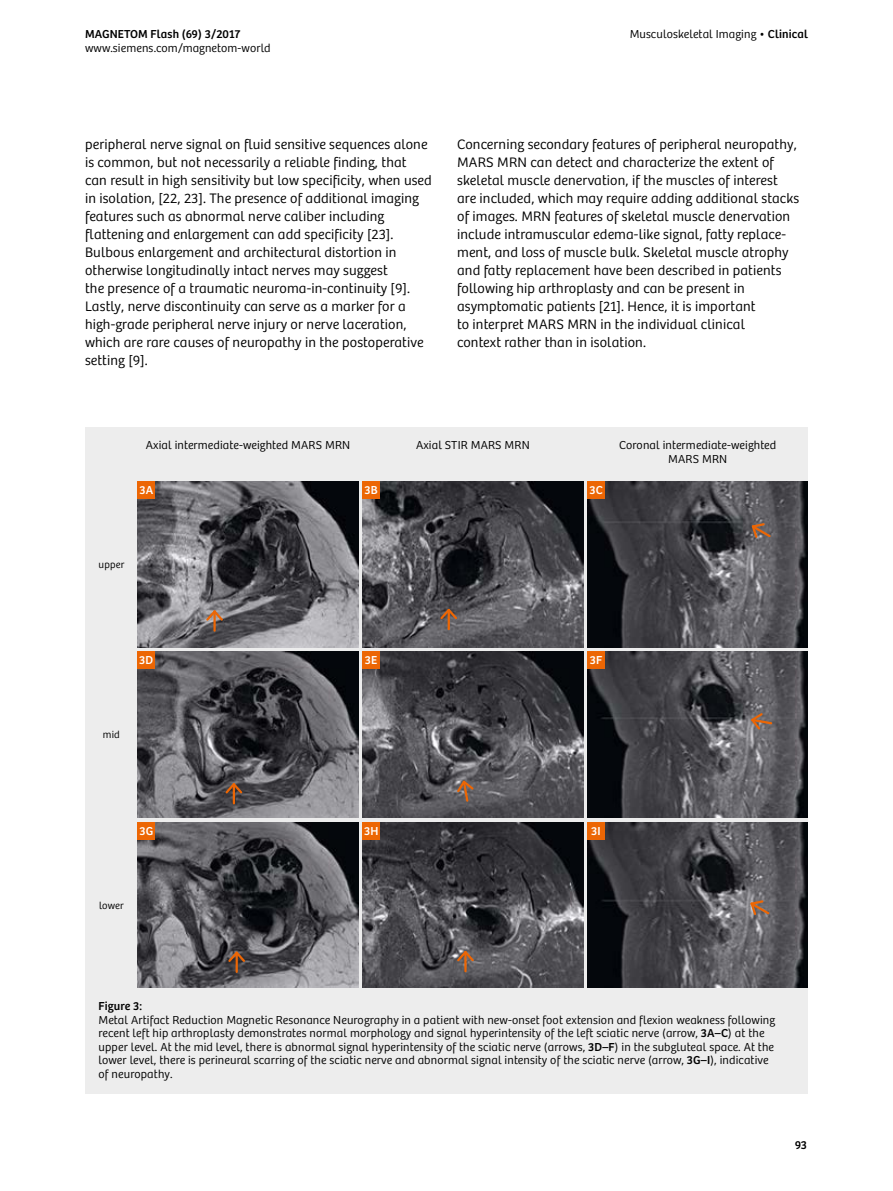
<style>
.page{position:relative;width:893px;height:1191px;background:#fff}
.page>*{position:absolute;margin:0;border:0;box-sizing:border-box;transform-origin:0 0}
.t1{font:14.25px/18px "Bree SH Text Light";letter-spacing:.01em;color:#000}
.t2{font:12px/13.5px "Bree SH Text Light";letter-spacing:.01em;color:#000}
.t3{font:12px "Bree SH Text Regular";letter-spacing:.01em;color:#000}
.t4{font:12px "Bree SH Text Regular";letter-spacing:.01em;color:#fff}
.t5{font:10.5px "Bree SH Text Light";letter-spacing:.015em;color:#000}
.s1{font-family:"Bree SH Text Regular"}
</style>
<div class="page">
<div style="left:85px;top:427px;width:723px;height:666px;background:#ededed"></div>
<img style="left:138px;top:481px;width:220px;height:166px">
<div style="left:138px;top:481px;width:17px;height:17px;background:#ec6604"></div>
<img style="left:363px;top:481px;width:220px;height:166px">
<img style="left:588px;top:481px;width:220px;height:166px">
<img style="left:138px;top:651px;width:220px;height:166px">
<img style="left:363px;top:651px;width:220px;height:166px">
<img style="left:588px;top:651px;width:220px;height:166px">
<img style="left:138px;top:822px;width:220px;height:166px">
<img style="left:363px;top:822px;width:220px;height:166px">
<img style="left:588px;top:822px;width:220px;height:166px">
<div style="left:588px;top:822px;width:17px;height:17px;background:#ec6604"></div>
<div style="left:363px;top:822px;width:17px;height:17px;background:#ec6604"></div>
<div style="left:138px;top:822px;width:17px;height:17px;background:#ec6604"></div>
<div style="left:588px;top:651px;width:17px;height:17px;background:#ec6604"></div>
<div style="left:363px;top:651px;width:17px;height:17px;background:#ec6604"></div>
<div style="left:138px;top:651px;width:17px;height:17px;background:#ec6604"></div>
<div style="left:588px;top:481px;width:17px;height:17px;background:#ec6604"></div>
<div style="left:363px;top:481px;width:17px;height:17px;background:#ec6604"></div>
<hr style="left:236px;top:952px;width:2px;height:20px;background:#ec6604">
<svg style="left:226px;top:949px;width:21px;height:15px"></svg>
<svg style="left:223px;top:781px;width:21px;height:22px"></svg>
<hr style="left:213px;top:611px;width:3px;height:19px;background:#ec6604">
<svg style="left:204px;top:608px;width:21px;height:15px"></svg>
<svg style="left:438px;top:607px;width:21px;height:22px"></svg>
<svg style="left:455px;top:778px;width:21px;height:25px"></svg>
<hr style="left:464px;top:952px;width:3px;height:19px;background:#ec6604">
<svg style="left:455px;top:949px;width:21px;height:14px"></svg>
<svg style="left:750px;top:521px;width:23px;height:18px"></svg>
<svg style="left:749px;top:898px;width:22px;height:18px"></svg>
<svg style="left:749px;top:711px;width:25px;height:20px"></svg>
<p class="t3" style="left:85px;top:27px;width:157px">MAGNETOM Flash (69) 3/2017</p>
<p class="t2" style="left:85px;top:41px;width:187px">www.siemens.com/magnetom-world</p>
<p class="t2" style="left:630px;top:28px;width:180px">Musculoskeletal Imaging <span class="s1">• Clinical</span></p>
<p class="t1" style="left:85px;top:136px;width:348px">peripheral nerve signal on fluid sensitive sequences alone is common, but not necessarily a reliable finding, that can result in high sensitivity but low specificity, when used in isolation, [22, 23]. The presence of additional imaging features such as abnormal nerve caliber including flattening and enlargement can add specificity [23].<br>Bulbous enlargement and architectural distortion in otherwise longitudinally intact nerves may suggest<br>the presence of a traumatic neuroma-in-continuity [9].<br>Lastly, nerve discontinuity can serve as a marker for a high-grade peripheral nerve injury or nerve laceration, which are rare causes of neuropathy in the postoperative setting [9].</p>
<p class="t1" style="left:457px;top:136px;width:344px">Concerning secondary features of peripheral neuropathy, MARS MRN can detect and characterize the extent of skeletal muscle denervation, if the muscles of interest are included, which may require adding additional stacks of images. MRN features of skeletal muscle denervation include intramuscular edema-like signal, fatty replace&shy;ment, and loss of muscle bulk. Skeletal muscle atrophy and fatty replacement have been described in patients following hip arthroplasty and can be present in asymptomatic patients [21]. Hence, it is important<br>to interpret MARS MRN in the individual clinical<br>context rather than in isolation.</p>
<p class="t2" style="left:146px;top:439px;width:206px">Axial intermediate-weighted MARS MRN</p>
<p class="t2" style="left:416px;top:439px;width:115px">Axial STIR MARS MRN</p>
<p class="t2" style="left:619px;top:439px;width:159px;text-align:center">Coronal intermediate-weighted<br>MARS MRN</p>
<p class="t4" style="left:139px;top:483px;width:15px">3A</p>
<p class="t5" style="left:99px;top:558px;width:27px">upper</p>
<p class="t4" style="left:365px;top:483px;width:15px">3B</p>
<p class="t4" style="left:589px;top:483px;width:15px">3C</p>
<p class="t4" style="left:139px;top:653px;width:16px">3D</p>
<p class="t4" style="left:365px;top:653px;width:14px">3E</p>
<p class="t4" style="left:590px;top:653px;width:14px">3F</p>
<p class="t5" style="left:103px;top:728px;width:18px">mid</p>
<p class="t4" style="left:139px;top:823px;width:15px">3G</p>
<p class="t4" style="left:364px;top:823px;width:16px">3H</p>
<p class="t4" style="left:591px;top:823px;width:11px">3I</p>
<p class="t5" style="left:99px;top:899px;width:26px">lower</p>
<p class="t3" style="left:99px;top:998px;width:45px">Figure 3:</p>
<p class="t2" style="left:99px;top:1013px;width:678px">Metal Artifact Reduction Magnetic Resonance Neurography in a patient with new-onset foot extension and flexion weakness following recent left hip arthroplasty demonstrates normal morphology and signal hyperintensity of the left sciatic nerve (arrow, <span class="s1">3A–C</span>) at the upper level. At the mid level, there is abnormal signal hyperintensity of the sciatic nerve (arrows, <span class="s1">3D–F</span>) in the subgluteal space. At the lower level, there is perineural scarring of the sciatic nerve and abnormal signal intensity of the sciatic nerve (arrow, <span class="s1">3G–I</span>), indicative of neuropathy.</p>
<p class="t3" style="left:795px;top:1137px;width:14px">93</p>
</div>
